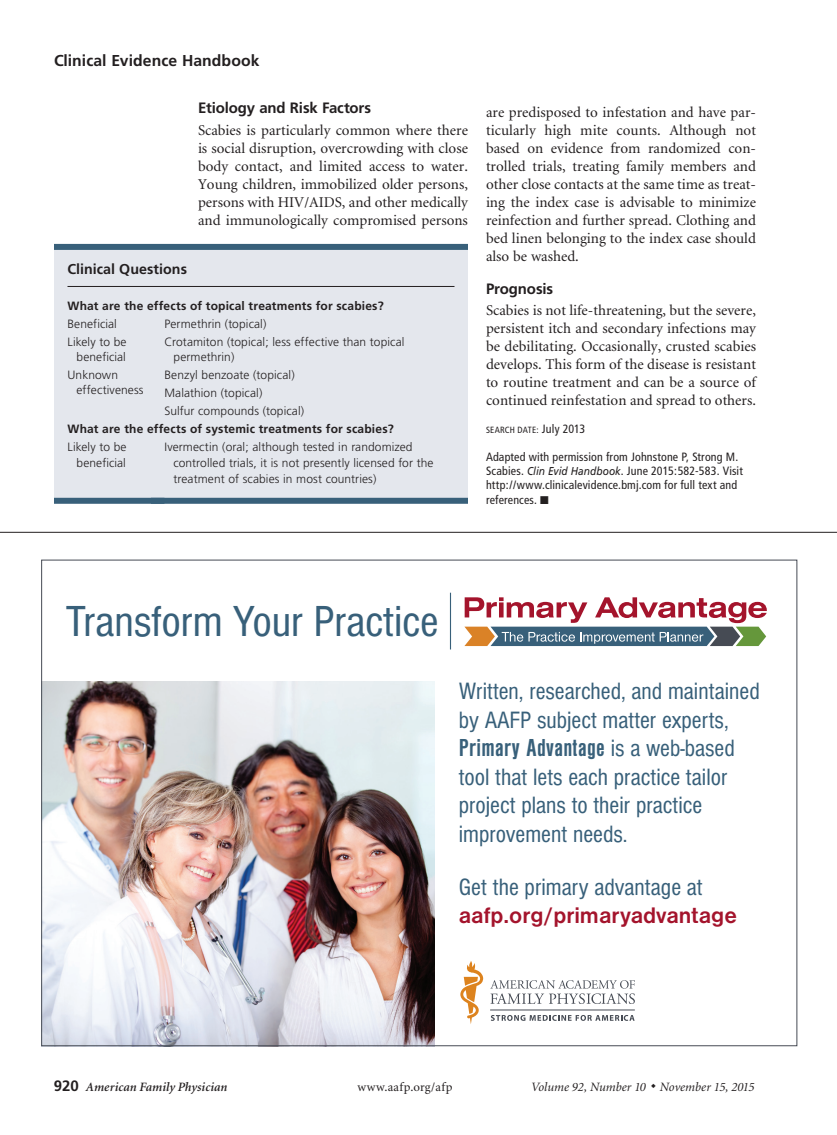
<style>
.page{position:relative;width:837px;height:1135px;background:#fff}
.page>*{position:absolute;margin:0;border:0;box-sizing:border-box;transform-origin:0 0}
.t1{font:condensed 45px "Nimbus San D";letter-spacing:-.005em;color:#38607a}
.t2{font:700 condensed 25.5px "Nimbus San D";letter-spacing:.01em;color:#38607a}
.t3{font:condensed 24.45px/28.5px "Nimbus San D";color:#38607a}
.t4{font:700 23.4px "Nimbus San D";color:#a4142c}
.t5{font:700 15.75px "Frutiger";letter-spacing:.005em;color:#231f20}
.body_noindent{font:15px/18px "Minion";color:#231f20;text-align:justify}
.head1{font:700 15px "Frutiger";letter-spacing:-.01em;color:#231f20}
.table_title{font:700 14.25px "Frutiger";letter-spacing:.005em;color:#231f20}
.t6{font:italic 12.75px "Minion";color:#231f20}
.t7{font:italic 600 12.75px "Minion";letter-spacing:.005em;color:#231f20}
.t8{font:12.75px "Minion";letter-spacing:.03em;color:#231f20}
.table_data{font:300 12px/15px "Frutiger";letter-spacing:.01em;color:#231f20}
.blurb{font:condensed 12px/14.2px "Frutiger";letter-spacing:.015em;color:#231f20}
.table_data_rule{font:300 12px/15.8px "Frutiger";letter-spacing:.005em;color:#231f20;text-align:right}
.table_data-2{font:700 12px "Frutiger";letter-spacing:.015em;color:#231f20}
.blurb-2{font:condensed 9px "Frutiger";letter-spacing:.015em;color:#231f20}
.s1{font-size:12px}
.s2{font-style:italic;font-stretch:normal;font-size:11.4px}
.s3{font-weight:400;font-size:24.45px}
.s4{font-family:"Frutiger";font-weight:700;font-style:normal;font-size:15px}
</style>
<div class="page">
<div style="left:54px;top:244px;width:414px;height:258px;background:#e4e7ed"></div>
<div style="left:54px;top:244px;width:414px;height:6px;background:#38607a"></div>
<hr style="left:68px;top:286px;width:386px;height:1px;background:#231f20">
<div style="left:54px;top:497px;width:110px;height:6px;background:#38607a"></div>
<div style="left:151px;top:497px;width:317px;height:6px;background:#38607a"></div>
<hr style="left:0;top:531px;width:837px;height:1px;background:#231f20">
<img style="left:43px;top:681px;width:392px;height:362px">
<svg style="left:464px;top:597px;width:303px;height:48px"></svg>
<svg style="left:490px;top:980px;width:145px;height:23px"></svg>
<svg style="left:491px;top:1015px;width:144px;height:5px"></svg>
<svg style="left:460px;top:961px;width:23px;height:62px"></svg>
<hr style="left:490px;top:1009px;width:145px;height:1px;background:#464b54">
<hr style="left:450px;top:592px;width:1px;height:57px;background:#38607a">
<p class="t5" style="left:54px;top:51px;width:207px">Clinical Evidence Handbook</p>
<p class="head1" style="left:198px;top:99px;width:175px">Etiology and Risk Factors</p>
<p class="body_noindent" style="left:198px;top:122px;width:271px">Scabies is particularly common where there is social disruption, overcrowding with close body contact, and limited access to water.<br>Young children, immobilized older persons, persons with HIV/AIDS, and other medically and immunologically compromised persons</p>
<p class="table_title" style="left:68px;top:261px;width:121px">Clinical Questions</p>
<p class="table_data-2" style="left:68px;top:299px;width:318px">What are the effects of topical treatments for scabies?</p>
<p class="table_data" style="left:68px;top:316px;width:51px">Beneficial</p>
<p class="table_data" style="left:164px;top:316px;width:104px">Permethrin (topical)</p>
<p class="table_data" style="left:68px;top:334px;width:61px;text-align:right">Likely to be beneficial</p>
<p class="table_data" style="left:173px;top:334px;width:233px;text-indent:-9px">Crotamiton (topical; less effective than topical permethrin)</p>
<p class="table_data" style="left:76px;top:367px;width:69px;text-indent:-9px">Unknown effectiveness</p>
<p class="table_data" style="left:164px;top:367px;width:132px">Benzyl benzoate (topical)</p>
<p class="table_data" style="left:164px;top:385px;width:99px">Malathion (topical)</p>
<p class="table_data" style="left:164px;top:403px;width:141px">Sulfur compounds (topical)</p>
<p class="table_data-2" style="left:68px;top:422px;width:328px">What are the effects of systemic treatments for scabies?</p>
<p class="table_data_rule" style="left:68px;top:439px;width:61px">Likely to be beneficial</p>
<p class="table_data_rule" style="left:173px;top:439px;width:262px;text-align:left;text-indent:-9px">Ivermectin (oral; although tested in randomized controlled trials, it is not presently licensed for the treatment of scabies in most countries)</p>
<p class="body_noindent" style="left:486px;top:104px;width:272px">are predisposed to infestation and have par&shy;ticularly high mite counts. Although not based on evidence from randomized con&shy;trolled trials, treating family members and other close contacts at the same time as treat&shy;ing the index case is advisable to minimize reinfection and further spread. Clothing and bed linen belonging to the index case should also be washed.</p>
<p class="head1" style="left:486px;top:280px;width:69px">Prognosis</p>
<p class="body_noindent" style="left:486px;top:302px;width:272px">Scabies is not life-threatening, but the severe, persistent itch and secondary infections may be debilitating. Occasionally, crusted scabies develops. This form of the disease is resistant to routine treatment and can be a source of continued reinfestation and spread to others.</p>
<p class="blurb-2" style="left:486px;top:424px;width:101px">SEARCH DATE: <span class="s1">July 2013</span></p>
<p class="blurb" style="left:486px;top:449px;width:258px">Adapted with permission from Johnstone P, Strong M.<br>Scabies. <span class="s2">Clin Evid Handbook</span>. June 2015:582-583. Visit http://www.clinicalevidence.bmj.com for full text and references. ■</p>
<p class="t1" style="left:66px;top:597px;width:375px">Transform Your Practice</p>
<p class="t3" style="left:459px;top:676px;width:302px">Written, researched, and maintained by AAFP subject matter experts,</p>
<p class="t2" style="left:459px;top:733px;width:277px">Primary Advantage <span class="s3">is a web-based</span></p>
<p class="t3" style="left:459px;top:762px;width:270px">tool that lets each practice tailor project plans to their practice improvement needs.</p>
<p class="t3" style="left:459px;top:872px;width:245px">Get the primary advantage at</p>
<p class="t4" style="left:459px;top:901px;width:280px">aafp.org/primaryadvantage</p>
<p class="t7" style="left:54px;top:1080px;width:175px"><span class="s4">920</span> American Family Physician</p>
<p class="t8" style="left:357px;top:1080px;width:97px">www.aafp.org/afp</p>
<p class="t6" style="left:531px;top:1080px;width:225px">Volume 92, Number 10 ◆ November 15, 2015</p>
</div>
